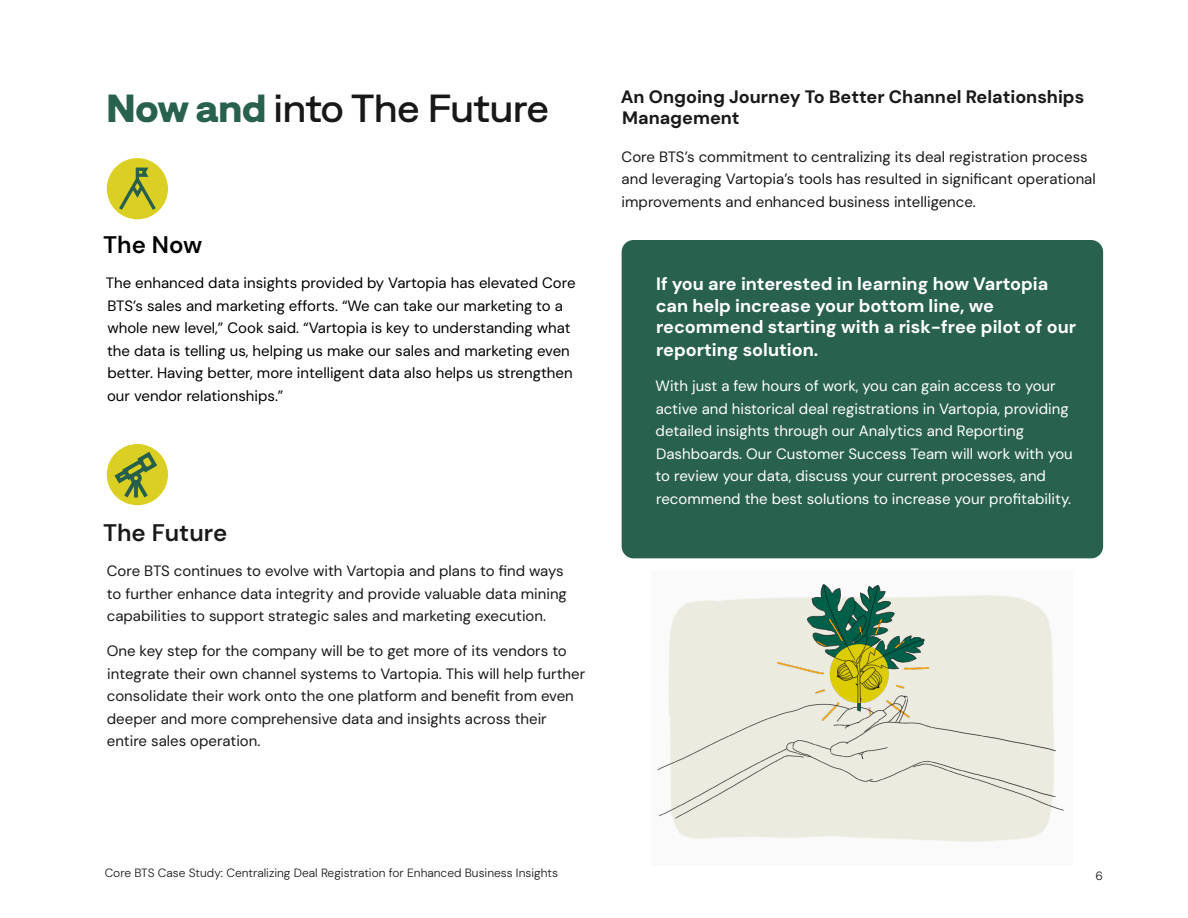
<style>
.page{position:relative;width:1188px;height:918px;background:#fff}
.page>*{position:absolute;margin:0;border:0;box-sizing:border-box;transform-origin:0 0}
.t1{font:500 39px "Denim INKWD";letter-spacing:-.005em;color:#181818}
.t2{font:600 24px "DM Sans 18 pt";color:#191919}
.t3{font:600 24px "DM Sans 18 pt";color:#000}
.t4{font:700 18px/21.9px "DM Sans 18 pt";color:#fff}
.t5{font:700 18px/21.6px "DM Sans 18 pt";color:#191919}
.t6{font:15px/22.5px "DM Sans 18 pt";color:#191919}
.t7{font:15px/22.5px "DM Sans 18 pt";color:#000}
.t8{font:15px/22.5px "DM Sans 18 pt";color:#fff}
.t9{font:15px/22.5px "DM Sans 18 pt";color:#181818}
.t10{font:300 12px "DM Sans 18 pt";color:#181818}
.s1{font-weight:700;color:#28614d}
</style>
<div class="page">
<div style="left:107px;top:158px;width:61px;height:61px;background:#dccf23;border-radius:50%"></div>
<svg style="left:119px;top:168px;width:37px;height:42px"></svg>
<div style="left:622px;top:240px;width:481px;height:318px;background:#28614d;border-radius:12px"></div>
<div style="left:107px;top:444px;width:61px;height:61px;background:#dccf23;border-radius:50%"></div>
<svg style="left:115px;top:452px;width:42px;height:45px"></svg>
<img style="left:657px;top:583px;width:407px;height:259px">
<h1 class="t1" style="left:107px;top:81px;width:444px"><span class="s1">Now and</span> into The Future</h1>
<h2 class="t3" style="left:103px;top:230px;width:101px">The Now</h2>
<p class="t7" style="left:106px;top:272px;width:471px">The enhanced data insights provided by Vartopia has elevated Core BTS’s sales and marketing efforts. “We can take our marketing to a whole new level,” Cook said. “Vartopia is key to understanding what the data is telling us, helping us make our sales and marketing even better. Having better, more intelligent data also helps us strengthen our vendor relationships.”</p>
<h2 class="t2" style="left:103px;top:517px;width:126px">The Future</h2>
<p class="t6" style="left:107px;top:560px;width:462px">Core BTS continues to evolve with Vartopia and plans to find ways to further enhance data integrity and provide valuable data mining capabilities to support strategic sales and marketing execution.</p>
<p class="t6" style="left:107px;top:640px;width:480px">One key step for the company will be to get more of its vendors to integrate their own channel systems to Vartopia. This will help further consolidate their work onto the one platform and benefit from even deeper and more comprehensive data and insights across their entire sales operation.</p>
<p class="t5" style="left:621px;top:86px;width:465px">An Ongoing Journey To Better Channel Relationships<br>Management</p>
<p class="t9" style="left:622px;top:145px;width:476px">Core BTS’s commitment to centralizing its deal registration process and leveraging Vartopia’s tools has resulted in significant operational improvements and enhanced business intelligence.</p>
<p class="t4" style="left:656px;top:273px;width:422px">If you are interested in learning how Vartopia can help increase your bottom line, we recommend starting with a risk-free pilot of our reporting solution.</p>
<p class="t8" style="left:656px;top:375px;width:419px">With just a few hours of work, you can gain access to your active and historical deal registrations in Vartopia, providing detailed insights through our Analytics and Reporting Dashboards. Our Customer Success Team will work with you to review your data, discuss your current processes, and recommend the best solutions to increase your profitability.</p>
<p class="t10" style="left:105px;top:865px;width:455px">Core BTS Case Study: Centralizing Deal Registration for Enhanced Business Insights</p>
<p class="t10" style="left:1096px;top:868px;width:9px">6</p>
</div>
